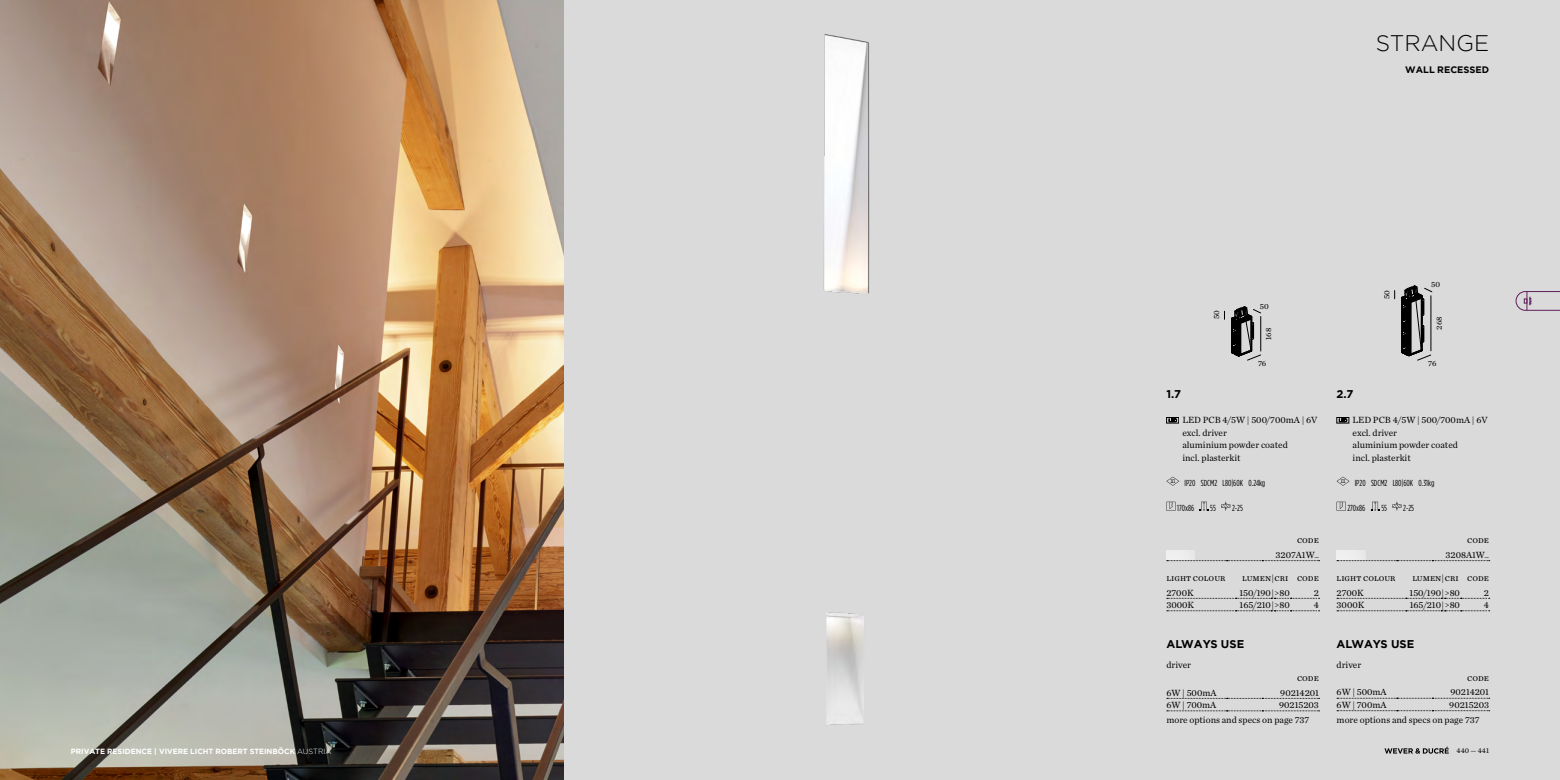
<style>
.page{position:relative;width:1560px;height:780px;background:#fff}
.page>*{position:absolute;margin:0;border:0;box-sizing:border-box;transform-origin:0 0}
.t1{font:300 22.5px "Gotham";color:#000}
.t2{font:700 11.25px "Gotham";color:#000}
.t3{font:9.38px/12.5px "Chronicle Text G1";color:#000}
.t4{font:700 9.38px "Gotham";color:#000}
.t5{font:8.75px "Gotham Condensed";color:#000}
.t6{font:8.12px "Chronicle Text G1";color:#000}
.t7{font:700 7.5px "Gotham";letter-spacing:-.005em;color:#fff}
.t8{font:7.5px "Chronicle Text G1";color:#000}
.s1{font-weight:300}
</style>
<div class="page">
<div style="left:478px;top:0;width:1081px;height:780px;background:#dadada"></div>
<img style="left:0;top:0;width:563px;height:780px">
<img style="left:826px;top:612px;width:38px;height:113px">
<img style="left:823px;top:34px;width:47px;height:260px">
<svg style="left:1515px;top:291px;width:44px;height:20px"></svg>
<hr style="left:1260px;top:316px;width:1px;height:35px;background:#000">
<svg style="left:1231px;top:306px;width:29px;height:54px"></svg>
<svg style="left:1168px;top:419px;width:8px;height:2px"></svg>
<div style="left:1166px;top:417px;width:12px;height:6px;border:1px solid #000"></div>
<svg style="left:1166px;top:476px;width:14px;height:9px"></svg>
<svg style="left:1166px;top:501px;width:10px;height:9px"></svg>
<svg style="left:1199px;top:501px;width:32px;height:9px"></svg>
<svg style="left:1401px;top:285px;width:30px;height:75px"></svg>
<svg style="left:1338px;top:419px;width:8px;height:2px"></svg>
<div style="left:1336px;top:417px;width:12px;height:6px;border:1px solid #000"></div>
<svg style="left:1336px;top:476px;width:14px;height:9px"></svg>
<svg style="left:1336px;top:501px;width:10px;height:9px"></svg>
<svg style="left:1371px;top:501px;width:31px;height:9px"></svg>
<svg style="left:1166px;top:698px;width:153px;height:1px"></svg>
<svg style="left:1166px;top:710px;width:153px;height:1px"></svg>
<svg style="left:1336px;top:697px;width:153px;height:1px"></svg>
<svg style="left:1336px;top:710px;width:153px;height:1px"></svg>
<svg style="left:1166px;top:560px;width:153px;height:1px"></svg>
<img style="left:1166px;top:550px;width:28px;height:9px">
<svg style="left:1336px;top:560px;width:153px;height:1px"></svg>
<img style="left:1336px;top:550px;width:28px;height:9px">
<svg style="left:1166px;top:598px;width:153px;height:1px"></svg>
<svg style="left:1166px;top:610px;width:153px;height:1px"></svg>
<svg style="left:1336px;top:598px;width:153px;height:1px"></svg>
<svg style="left:1336px;top:610px;width:153px;height:1px"></svg>
<svg style="left:1384px;top:746px;width:64px;height:7px"></svg>
<p class="t7" style="left:71px;top:746px;width:262px">PRIVATE RESIDENCE | VIVERE LICHT ROBERT STEINBÖCK <span class="s1">AUSTRIA</span></p>
<h1 class="t1" style="left:1375px;top:29px;width:115px">STRANGE</h1>
<p class="t4" style="left:1404px;top:63px;width:85px">WALL RECESSED</p>
<p class="t2" style="left:1166px;top:386px;width:16px">1.7</p>
<p class="t6" style="left:1210px;top:319px;width:10px;rotate:-90deg">50</p>
<p class="t6" style="left:1259px;top:300px;width:10px">50</p>
<p class="t6" style="left:1262px;top:340px;width:14px;rotate:-90deg">168</p>
<p class="t6" style="left:1257px;top:357px;width:10px">76</p>
<p class="t6" style="left:1380px;top:299px;width:10px;rotate:-90deg">50</p>
<p class="t2" style="left:1336px;top:386px;width:18px">2.7</p>
<p class="t6" style="left:1430px;top:278px;width:10px">50</p>
<p class="t6" style="left:1432px;top:330px;width:15px;rotate:-90deg">268</p>
<p class="t6" style="left:1427px;top:357px;width:10px">76</p>
<p class="t3" style="left:1182px;top:413px;width:136px">LED PCB 4/5W | 500/700mA | 6V excl. driver<br>aluminium powder coated<br>incl. plasterkit</p>
<p class="t3" style="left:1352px;top:413px;width:136px">LED PCB 4/5W | 500/700mA | 6V excl. driver<br>aluminium powder coated<br>incl. plasterkit</p>
<p class="t5" style="left:1184px;top:478px;width:82px">IP20 SDCM2 L80|60K 0.24kg</p>
<p class="t5" style="left:1177px;top:503px;width:18px">170x86</p>
<p class="t5" style="left:1210px;top:503px;width:7px">55</p>
<p class="t5" style="left:1231px;top:503px;width:12px">2-25</p>
<p class="t5" style="left:1354px;top:478px;width:81px">IP20 SDCM2 L80|60K 0.31kg</p>
<p class="t5" style="left:1347px;top:503px;width:19px">270x86</p>
<p class="t5" style="left:1381px;top:503px;width:7px">55</p>
<p class="t5" style="left:1402px;top:503px;width:12px">2-25</p>
<p class="t3" style="left:1275px;top:532px;width:45px;line-height:14.8px;text-align:right">code<br>3207A1W_</p>
<p class="t3" style="left:1445px;top:532px;width:45px;line-height:14.8px;text-align:right">code<br>3208A1W_</p>
<p class="t3" style="left:1166px;top:571px;width:60px">Light Colour</p>
<p class="t3" style="left:1242px;top:571px;width:78px">lumen|cri code</p>
<p class="t3" style="left:1166px;top:585px;width:29px">2700K</p>
<p class="t3" style="left:1239px;top:585px;width:52px">150/190|&gt;80</p>
<p class="t3" style="left:1313px;top:585px;width:7px">2</p>
<p class="t3" style="left:1166px;top:598px;width:29px">3000K</p>
<p class="t3" style="left:1239px;top:598px;width:52px">165/210|&gt;80</p>
<p class="t3" style="left:1313px;top:598px;width:7px">4</p>
<p class="t3" style="left:1336px;top:571px;width:60px">Light Colour</p>
<p class="t3" style="left:1412px;top:571px;width:78px">lumen|cri code</p>
<p class="t3" style="left:1336px;top:585px;width:29px">2700K</p>
<p class="t3" style="left:1409px;top:585px;width:52px">150/190|&gt;80</p>
<p class="t3" style="left:1483px;top:585px;width:7px">2</p>
<p class="t3" style="left:1336px;top:598px;width:29px">3000K</p>
<p class="t3" style="left:1409px;top:598px;width:52px">165/210|&gt;80</p>
<p class="t3" style="left:1483px;top:598px;width:7px">4</p>
<p class="t2" style="left:1166px;top:636px;width:79px">ALWAYS USE</p>
<p class="t2" style="left:1336px;top:636px;width:79px">ALWAYS USE</p>
<p class="t3" style="left:1166px;top:658px;width:26px">driver</p>
<p class="t3" style="left:1336px;top:658px;width:26px">driver</p>
<p class="t3" style="left:1296px;top:671px;width:23px">code</p>
<p class="t3" style="left:1466px;top:670px;width:23px">code</p>
<p class="t3" style="left:1166px;top:685px;width:51px">6W | 500mA</p>
<p class="t3" style="left:1280px;top:685px;width:40px">90214201</p>
<p class="t3" style="left:1166px;top:698px;width:51px">6W | 700mA</p>
<p class="t3" style="left:1278px;top:698px;width:41px">90215203</p>
<p class="t3" style="left:1336px;top:685px;width:51px">6W | 500mA</p>
<p class="t3" style="left:1450px;top:685px;width:40px">90214201</p>
<p class="t3" style="left:1336px;top:698px;width:51px">6W | 700mA</p>
<p class="t3" style="left:1448px;top:698px;width:41px">90215203</p>
<p class="t3" style="left:1166px;top:713px;width:144px">more options and specs on page 737</p>
<p class="t3" style="left:1336px;top:713px;width:144px">more options and specs on page 737</p>
<p class="t8" style="left:1456px;top:745px;width:34px">440 — 441</p>
</div>
